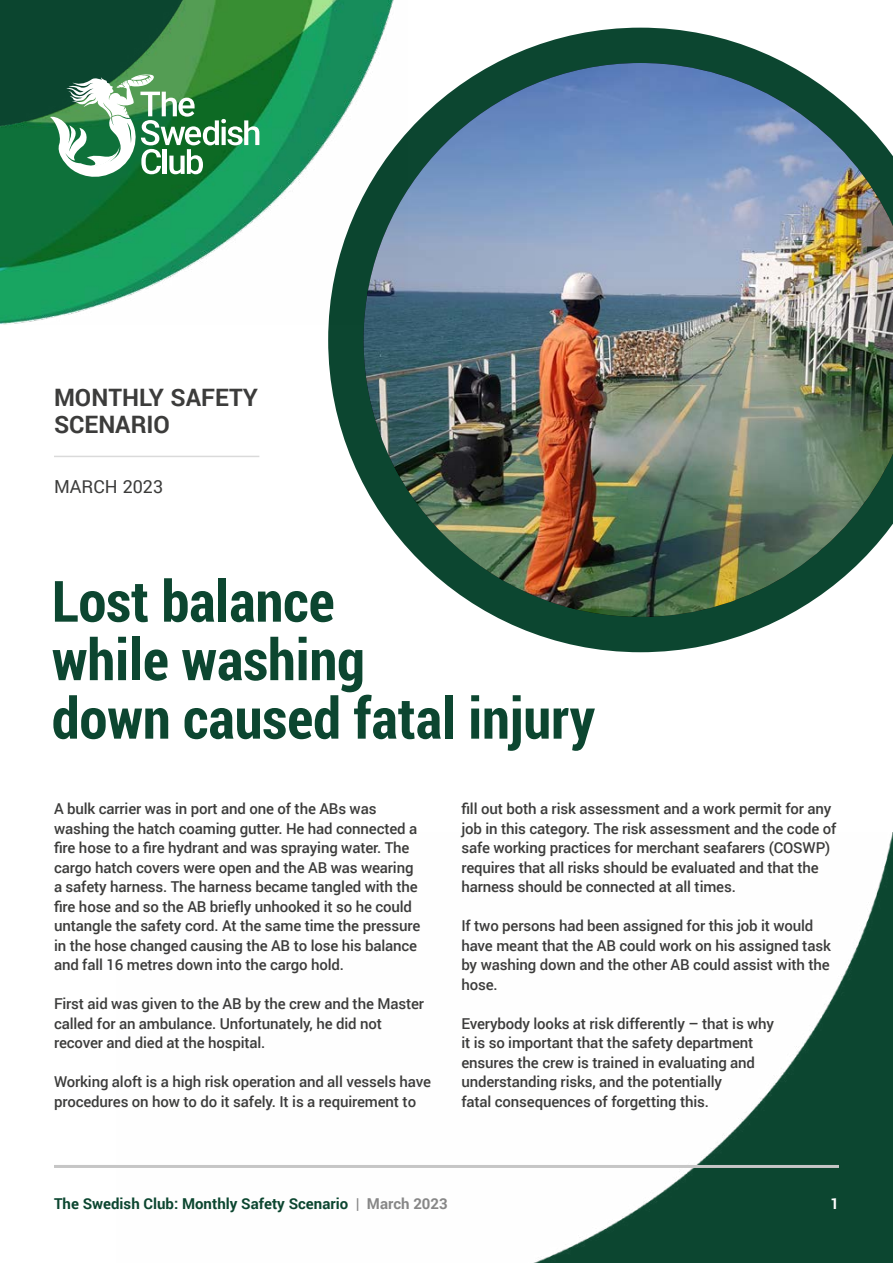
<style>
.page{position:relative;width:893px;height:1263px;background:#fff}
.page>*{position:absolute;margin:0;border:0;box-sizing:border-box;transform-origin:0 0}
.t1{font:700 57px/58.5px "Roboto Condensed";color:#0c4630}
.t2{font:700 24px/27px "Roboto";color:#3c3c3b}
.t3{font:18px "Roboto";color:#3c3c3b}
.t4{font:500 15px/19.5px "Roboto";letter-spacing:-.01em;color:#3c3c3b}
.t5{font:700 15px "Roboto";color:#0c4630}
.t6{font:700 15px "Roboto";color:#fff}
.s1{color:#878787}
</style>
<div class="page">
<svg style="left:328px;top:28px;width:457px;height:624px"></svg>
<img style="left:534px;top:832px;width:359px;height:431px">
<img style="left:364px;top:63px;width:529px;height:554px">
<hr style="left:54px;top:456px;width:205px;height:1px;background:#dadada">
<hr style="left:54px;top:1165px;width:785px;height:3px;background:#c6c6c6">
<img style="left:0;top:0;width:407px;height:325px">
<svg style="left:50px;top:73px;width:209px;height:109px"></svg>
<h2 class="t2" style="left:54px;top:383px;width:206px">MONTHLY SAFETY<br>SCENARIO</h2>
<p class="t3" style="left:54px;top:474px;width:111px">MARCH 2023</p>
<h1 class="t1" style="left:52px;top:570px;width:545px">Lost balance<br>while washing<br>down caused fatal injury</h1>
<p class="t4" style="left:54px;top:799px;width:368px">A bulk carrier was in port and one of the ABs was washing the hatch coaming gutter. He had connected a fire hose to a fire hydrant and was spraying water. The cargo hatch covers were open and the AB was wearing a safety harness. The harness became tangled with the fire hose and so the AB briefly unhooked it so he could untangle the safety cord. At the same time the pressure in the hose changed causing the AB to lose his balance and fall 16 metres down into the cargo hold.</p>
<p class="t4" style="left:54px;top:994px;width:372px">First aid was given to the AB by the crew and the Master called for an ambulance. Unfortunately, he did not recover and died at the hospital.</p>
<p class="t4" style="left:54px;top:1072px;width:379px">Working aloft is a high risk operation and all vessels have procedures on how to do it safely. It is a requirement to</p>
<p class="t4" style="left:461px;top:799px;width:376px">fill out both a risk assessment and a work permit for any job in this category. The risk assessment and the code of safe working practices for merchant seafarers (COSWP) requires that all risks should be evaluated and that the harness should be connected at all times.</p>
<p class="t4" style="left:461px;top:916px;width:371px">If two persons had been assigned for this job it would have meant that the AB could work on his assigned task by washing down and the other AB could assist with the hose.</p>
<p class="t4" style="left:461px;top:1013px;width:314px">Everybody looks at risk differently – that is why it is so important that the safety department ensures the crew is trained in evaluating and understanding risks, and the potentially<br>fatal consequences of forgetting this.</p>
<p class="t5" style="left:54px;top:1193px;width:395px">The Swedish Club: Monthly Safety Scenario <span class="s1">| March 2023</span></p>
<p class="t6" style="left:830px;top:1193px;width:10px">1</p>
</div>
